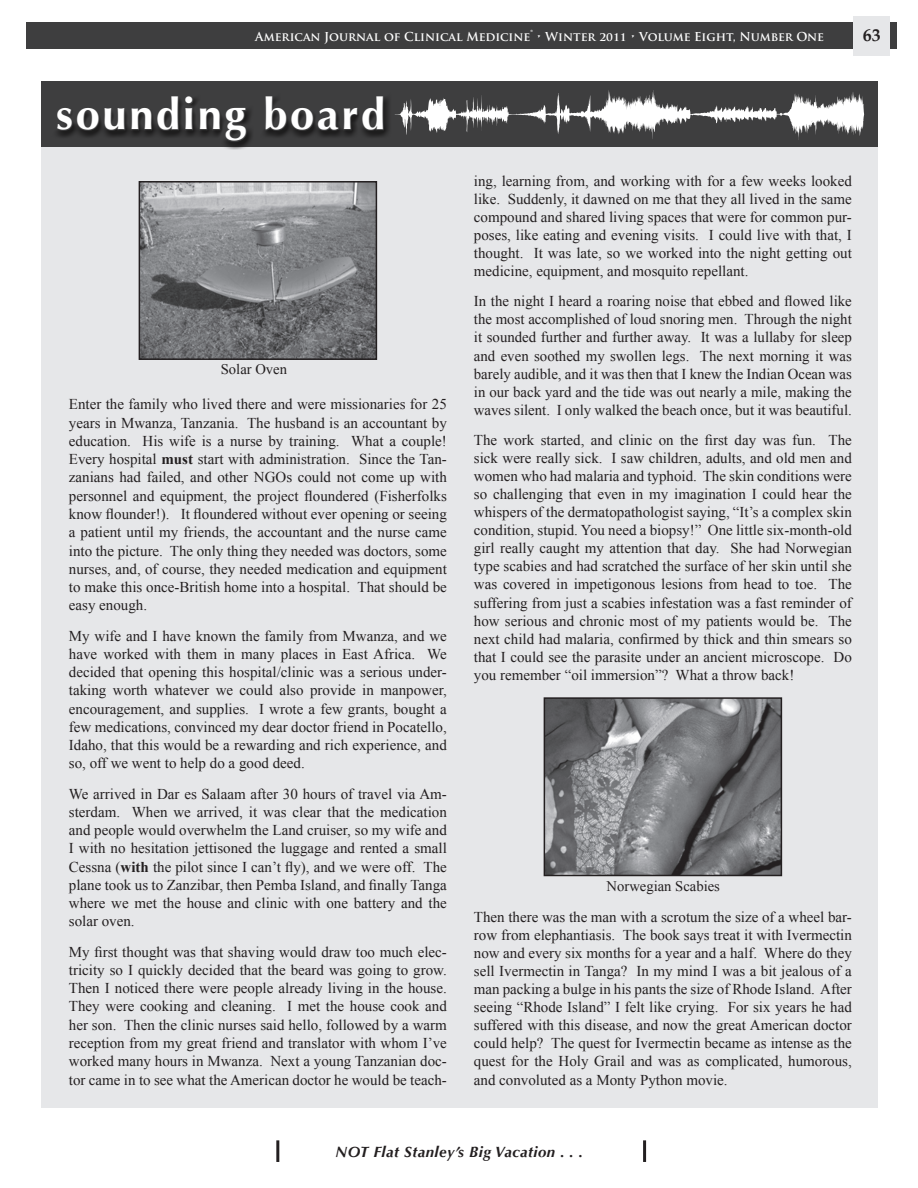
<style>
.page{position:relative;width:918px;height:1188px;background:#fff}
.page>*{position:absolute;margin:0;border:0;box-sizing:border-box;transform-origin:0 0}
.t1{font:700 43.5px "Optima";letter-spacing:.06em;color:#fff}
.t2{font:700 18px "Palatino";color:#231f20}
.Body_Text{font:15px/18.1px "Times New Roman";color:#231f20;text-align:justify}
.t3{font:italic 700 15px "Optima";letter-spacing:.03em;color:#231f20}
.t4{font:14.7px "Times New Roman";color:#231f20}
.t5{font:700 12px "Trajan Pro";color:#fff}
.s1{font-weight:700}
</style>
<div class="page">
<div style="left:26px;top:22px;width:871px;height:27px;background:#3e3e3f"></div>
<div style="left:853px;top:16px;width:37px;height:40px;background:#e6e7e9"></div>
<div style="left:41px;top:82px;width:837px;height:1026px;background:#e6e7e9"></div>
<hr style="left:276px;top:1140px;width:3px;height:22px;background:#231f20">
<hr style="left:643px;top:1140px;width:3px;height:22px;background:#231f20">
<div style="left:41px;top:82px;width:837px;height:65px;background:#3e3e3f"></div>
<svg style="left:395px;top:90px;width:469px;height:50px"></svg>
<div style="left:50px;top:91px;width:342px;height:59px;background:#231f20;opacity:.6"></div>
<svg style="left:55px;top:95px;width:193px;height:48px"></svg>
<svg style="left:264px;top:95px;width:121px;height:37px"></svg>
<img style="left:142px;top:184px;width:232px;height:173px">
<div style="left:139px;top:181px;width:238px;height:179px;border:2px solid #231f20"></div>
<img style="left:547px;top:700px;width:232px;height:173px">
<div style="left:544px;top:697px;width:238px;height:179px;border:2px solid #231f20"></div>
<p class="t5" style="left:255px;top:29px;width:571px">American Journal of Clinical Medicine® • Winter 2011 • Volume Eight, Number One</p>
<p class="t2" style="left:863px;top:20px;width:19px">63</p>
<h1 class="t1" style="left:56px;top:89px;width:330px">sounding board</h1>
<p class="t4" style="left:221px;top:359px;width:68px">Solar Oven</p>
<p class="Body_Text" style="left:69px;top:395px;width:380px">Enter the family who lived there and were missionaries for 25 years in Mwanza, Tanzania. The husband is an accountant by education. His wife is a nurse by training. What a couple!<br>Every hospital <span class="s1">must</span> start with administration. Since the Tan&shy;zanians had failed, and other NGOs could not come up with personnel and equipment, the project floundered (Fisherfolks know flounder!). It floundered without ever opening or seeing a patient until my friends, the accountant and the nurse came into the picture. The only thing they needed was doctors, some nurses, and, of course, they needed medication and equipment to make this once-British home into a hospital. That should be easy enough.</p>
<p class="Body_Text" style="left:69px;top:626px;width:380px">My wife and I have known the family from Mwanza, and we have worked with them in many places in East Africa. We decided that opening this hospital/clinic was a serious under&shy;taking worth whatever we could also provide in manpower, encouragement, and supplies. I wrote a few grants, bought a few medications, convinced my dear doctor friend in Pocatello, Idaho, that this would be a rewarding and rich experience, and so, off we went to help do a good deed.</p>
<p class="Body_Text" style="left:69px;top:784px;width:380px">We arrived in Dar es Salaam after 30 hours of travel via Am&shy;sterdam. When we arrived, it was clear that the medication and people would overwhelm the Land cruiser, so my wife and I with no hesitation jettisoned the luggage and rented a small Cessna (<span class="s1">with</span> the pilot since I can’t fly), and we were off. The plane took us to Zanzibar, then Pemba Island, and finally Tanga where we met the house and clinic with one battery and the solar oven.</p>
<p class="Body_Text" style="left:69px;top:942px;width:380px">My first thought was that shaving would draw too much elec&shy;tricity so I quickly decided that the beard was going to grow.<br>Then I noticed there were people already living in the house.<br>They were cooking and cleaning. I met the house cook and her son. Then the clinic nurses said hello, followed by a warm reception from my great friend and translator with whom I’ve worked many hours in Mwanza. Next a young Tanzanian doc&shy;tor came in to see what the American doctor he would be teach-</p>
<p class="Body_Text" style="left:474px;top:172px;width:380px">ing, learning from, and working with for a few weeks looked like. Suddenly, it dawned on me that they all lived in the same compound and shared living spaces that were for common pur&shy;poses, like eating and evening visits. I could live with that, I thought. It was late, so we worked into the night getting out medicine, equipment, and mosquito repellant.</p>
<p class="Body_Text" style="left:474px;top:292px;width:380px">In the night I heard a roaring noise that ebbed and flowed like the most accomplished of loud snoring men. Through the night it sounded further and further away. It was a lullaby for sleep and even soothed my swollen legs. The next morning it was barely audible, and it was then that I knew the Indian Ocean was in our back yard and the tide was out nearly a mile, making the waves silent. I only walked the beach once, but it was beautiful.</p>
<p class="Body_Text" style="left:474px;top:430px;width:380px">The work started, and clinic on the first day was fun. The sick were really sick. I saw children, adults, and old men and women who had malaria and typhoid. The skin conditions were so challenging that even in my imagination I could hear the whispers of the dermatopathologist saying, “It’s a complex skin condition, stupid. You need a biopsy!” One little six-month-old girl really caught my attention that day. She had Norwegian type scabies and had scratched the surface of her skin until she was covered in impetigonous lesions from head to toe. The suffering from just a scabies infestation was a fast reminder of how serious and chronic most of my patients would be. The next child had malaria, confirmed by thick and thin smears so that I could see the parasite under an ancient microscope. Do you remember “oil immersion”? What a throw back!</p>
<p class="t4" style="left:607px;top:877px;width:115px">Norwegian Scabies</p>
<p class="Body_Text" style="left:474px;top:907px;width:380px">Then there was the man with a scrotum the size of a wheel bar&shy;row from elephantiasis. The book says treat it with Ivermectin now and every six months for a year and a half. Where do they sell Ivermectin in Tanga? In my mind I was a bit jealous of a man packing a bulge in his pants the size of Rhode Island. After seeing “Rhode Island” I felt like crying. For six years he had suffered with this disease, and now the great American doctor could help? The quest for Ivermectin became as intense as the quest for the Holy Grail and was as complicated, humorous, and convoluted as a Monty Python movie.</p>
<p class="t3" style="left:336px;top:1143px;width:249px">NOT Flat Stanley’s Big Vacation . . .</p>
</div>
